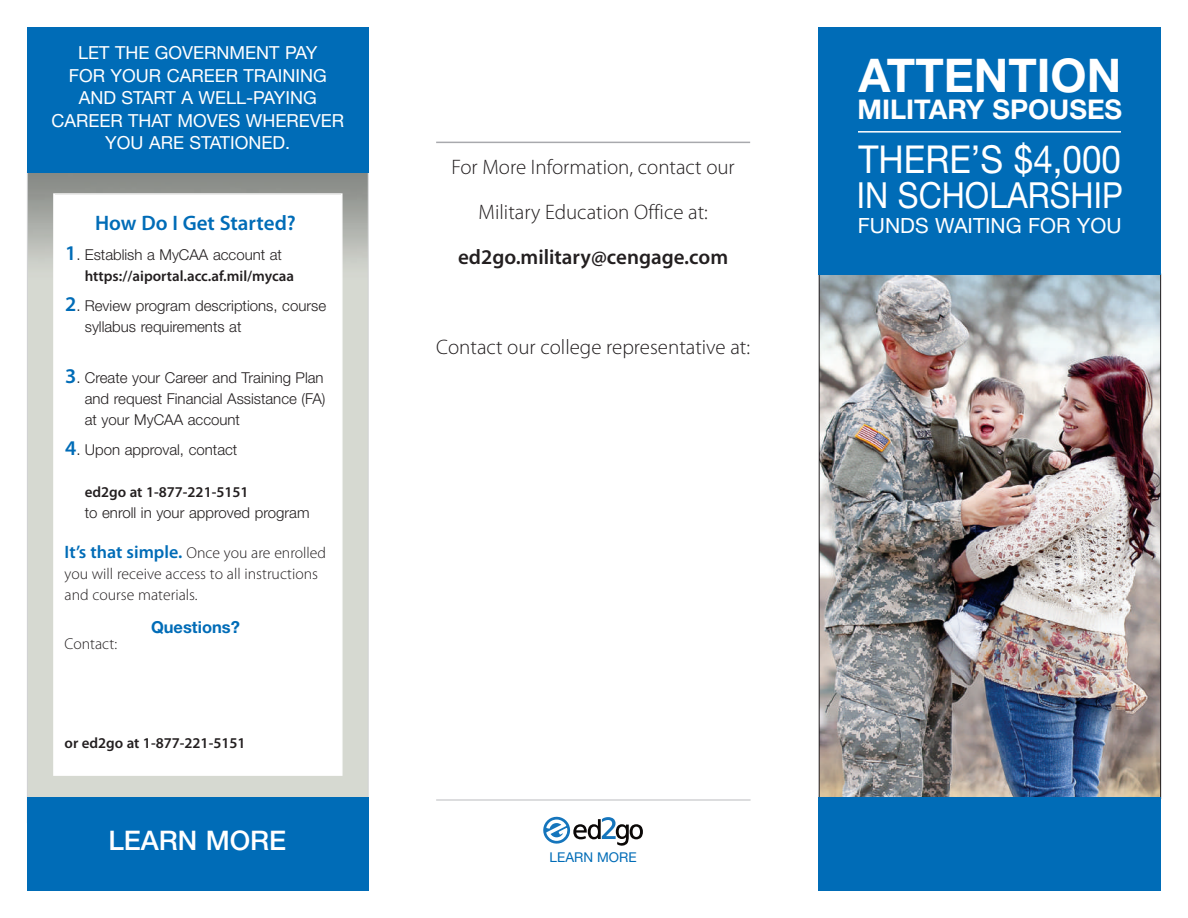
<style>
.page{position:relative;width:1188px;height:918px;background:#fff}
.page>*{position:absolute;margin:0;border:0;box-sizing:border-box;transform-origin:0 0}
.t1{font:700 46.5px "Helvetica Neue LT Std";color:#fff}
.t2{font:38.55px "Helvetica Neue LT Std";color:#fff;scale:.91 1}
.t3{font:36px "Helvetica Neue LT Std";color:#fff;scale:.89 1}
.t4{font:700 27.15px "Helvetica Neue LT Std";color:#fff}
.t5{font:500 27px "Helvetica Neue LT Std";color:#fff}
.t6{font:300 21px/45px "Myriad Pro";color:#231f20;text-align:center}
.t7{font:600 21px "Myriad Pro";color:#231f20}
.t8{font:21px "Helvetica Neue LT Std";color:#fff}
.t9{font:600 21px "Myriad Pro";color:#006cb7}
.t10{font:18px/22.5px "Helvetica Neue LT Std";color:#fff;text-align:center}
.t11{font:700 16.5px "Helvetica Neue LT Std";color:#006cb7}
.t12{font:300 15.75px/21px "Myriad Pro";color:#231f20}
.t13{font:300 15px/21px "Helvetica Neue LT Std";color:#231f20}
.t14{font:600 15px "Myriad Pro";color:#231f20}
.t15{font:13.5px "Helvetica Neue LT Std";color:#006cb7}
.s1{font-family:"Myriad Pro";font-weight:600;font-size:21px;color:#006cb7}
.s2{font-weight:600;font-size:18px;color:#006cb7}
</style>
<div class="page">
<div style="left:27px;top:27px;width:342px;height:146px;background:#006cb7"></div>
<img style="left:821px;top:276px;width:338px;height:521px">
<div style="left:819px;top:798px;width:342px;height:93px;background:#006cb7"></div>
<div style="left:819px;top:27px;width:342px;height:247px;background:#006cb7"></div>
<hr style="left:436px;top:142px;width:314px;height:1px;background:#a8a9ad">
<svg style="left:543px;top:817px;width:100px;height:29px"></svg>
<div style="left:27px;top:798px;width:342px;height:93px;background:#006cb7"></div>
<div style="left:53px;top:193px;width:290px;height:583px;border:2px solid #fff"></div>
<hr style="left:858px;top:131px;width:263px;height:2px;background:#fff">
<hr style="left:436px;top:799px;width:315px;height:2px;background:#d1d2d4">
<p class="t10" style="left:51px;top:43px;width:294px">LET THE GOVERNMENT PAY<br>FOR YOUR CAREER TRAINING<br>AND START A WELL-PAYING<br>CAREER THAT MOVES WHEREVER<br>YOU ARE STATIONED.</p>
<h1 class="t1" style="left:859px;top:58px;width:264px">ATTENTION</h1>
<h3 class="t4" style="left:857px;top:100px;width:266px">MILITARY SPOUSES</h3>
<h2 class="t2" style="left:859px;top:145px;width:290px">THERE’S $4,000</h2>
<h3 class="t6" style="left:451px;top:147px;width:285px">For More Information, contact our<br>Military Education Office at:</h3>
<h3 class="t7" style="left:458px;top:250px;width:271px">ed2go.military@cengage.com</h3>
<h3 class="t3" style="left:857px;top:183px;width:300px">IN SCHOLARSHIP</h3>
<h3 class="t8" style="left:858px;top:218px;width:265px">FUNDS WAITING FOR YOU</h3>
<h3 class="t9" style="left:95px;top:215px;width:202px">How Do I Get Started?</h3>
<p class="t13" style="left:65px;top:245px;width:218px"><span class="s1">1</span>. Establish a MyCAA account at</p>
<p class="t14" style="left:85px;top:270px;width:211px">https://aiportal.acc.af.mil/mycaa</p>
<p class="t13" style="left:85px;top:296px;width:243px;text-indent:-20px"><span class="s1">2</span>. Review program descriptions, course syllabus requirements at</p>
<p class="t13" style="left:85px;top:368px;width:242px;text-align:justify;text-indent:-20px"><span class="s1">3</span>. Create your Career and Training Plan and request Financial Assistance (FA) at your MyCAA account</p>
<p class="t13" style="left:65px;top:440px;width:174px"><span class="s1">4</span>. Upon approval, contact</p>
<p class="t14" style="left:85px;top:486px;width:165px">ed2go at 1-877-221-5151</p>
<p class="t13" style="left:85px;top:503px;width:226px">to enroll in your approved program</p>
<p class="t12" style="left:65px;top:543px;width:263px"><span class="s2">It’s that simple.</span> Once you are enrolled you will receive access to all instructions and course materials.</p>
<p class="t11" style="left:151px;top:621px;width:90px">Questions?</p>
<p class="t12" style="left:65px;top:635px;width:54px">Contact:</p>
<h3 class="t6" style="left:436px;top:327px;width:315px">Contact our college representative at:</h3>
<p class="t14" style="left:65px;top:738px;width:183px">or ed2go at 1-877-221-5151</p>
<h3 class="t5" style="left:108px;top:831px;width:179px">LEARN MORE</h3>
<p class="t15" style="left:550px;top:852px;width:89px">LEARN MORE</p>
</div>
